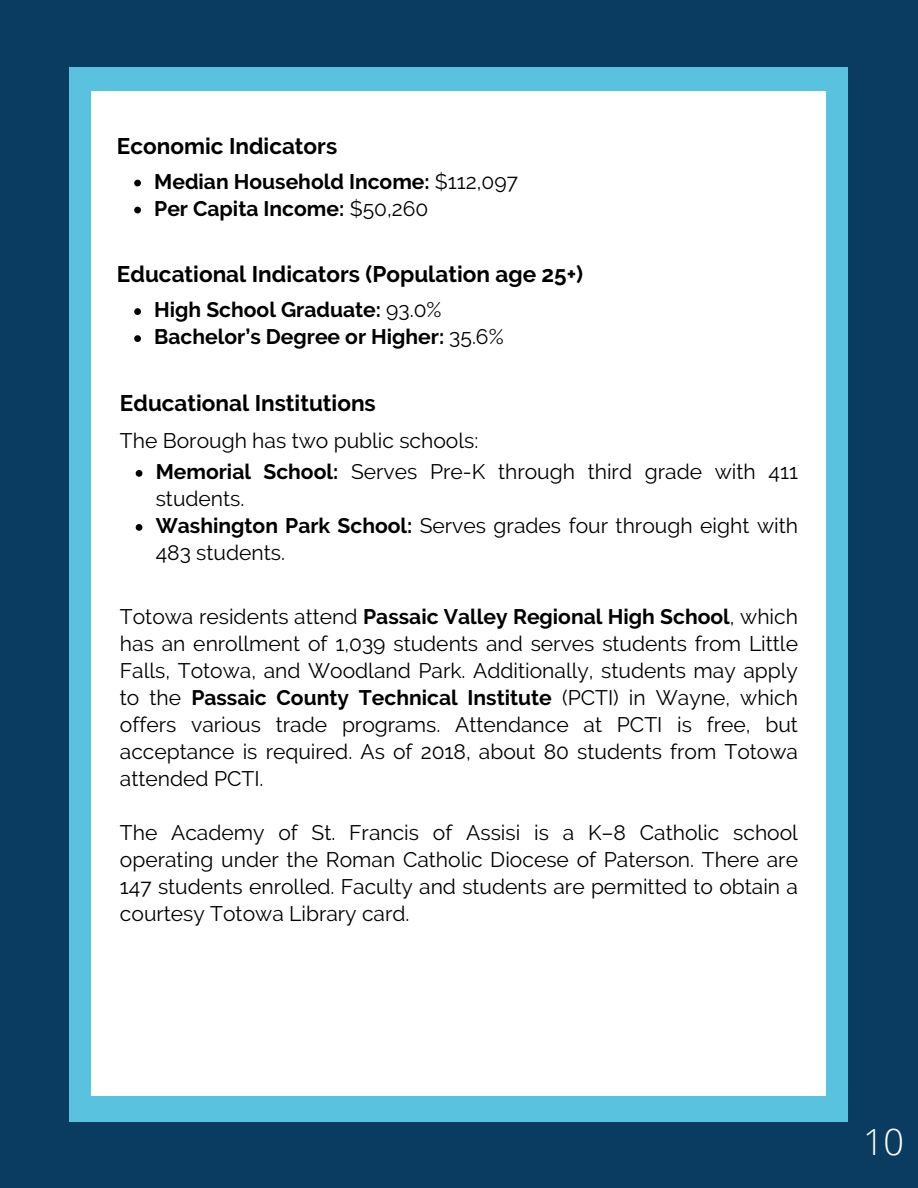
<style>
.page{position:relative;width:918px;height:1188px;background:#0a3c61}
.page>*{position:absolute;margin:0;border:0;box-sizing:border-box;transform-origin:0 0}
.t1{font:300 36px "Open Sans";color:#fff}
.t2{font:700 22.5px "Raleway";color:#000}
.t3{font:21px/27px "Raleway";color:#000}
.t4{font:700 21px "Raleway";color:#000}
.s1{font-weight:400}
.s2{font-weight:700}
</style>
<div class="page">
<div style="left:70px;top:67px;width:778px;height:1054px;background:#59c3df"></div>
<div style="left:92px;top:92px;width:734px;height:1004px;background:#fff"></div>
<svg style="left:136px;top:470px;width:6px;height:7px"></svg>
<svg style="left:136px;top:524px;width:6px;height:7px"></svg>
<svg style="left:134px;top:180px;width:7px;height:6px"></svg>
<svg style="left:134px;top:207px;width:7px;height:6px"></svg>
<svg style="left:134px;top:308px;width:7px;height:7px"></svg>
<svg style="left:134px;top:335px;width:7px;height:7px"></svg>
<p class="t2" style="left:117px;top:132px;width:222px">Economic Indicators</p>
<p class="t4" style="left:154px;top:169px;width:365px">Median Household Income: <span class="s1">$112,097</span></p>
<p class="t4" style="left:154px;top:196px;width:276px">Per Capita Income: <span class="s1">$50,260</span></p>
<p class="t2" style="left:117px;top:261px;width:468px">Educational Indicators (Population age 25+)</p>
<p class="t4" style="left:154px;top:297px;width:289px">High School Graduate: <span class="s1">93.0%</span></p>
<p class="t4" style="left:154px;top:324px;width:351px">Bachelor’s Degree or Higher: <span class="s1">35.6%</span></p>
<p class="t2" style="left:120px;top:390px;width:257px">Educational Institutions</p>
<p class="t3" style="left:120px;top:427px;width:360px">The Borough has two public schools:</p>
<h1 class="t3" style="left:156px;top:458px;width:644px"><span class="s2">Memorial School:</span> Serves Pre-K through third grade with 411 students.</h1>
<p class="t3" style="left:156px;top:512px;width:644px"><span class="s2">Washington Park School:</span> Serves grades four through eight with<br>483 students.</p>
<p class="t3" style="left:120px;top:603px;width:680px;text-align:justify">Totowa residents attend <span class="s2">Passaic Valley Regional High School</span>, which has an enrollment of 1,039 students and serves students from Little Falls, Totowa, and Woodland Park. Additionally, students may apply to the <span class="s2">Passaic County Technical Institute</span> (PCTI) in Wayne, which offers various trade programs. Attendance at PCTI is free, but acceptance is required. As of 2018, about 80 students from Totowa attended PCTI.</p>
<h1 class="t3" style="left:120px;top:819px;width:680px;text-align:justify">The Academy of St. Francis of Assisi is a K–8 Catholic school operating under the Roman Catholic Diocese of Paterson. There are 147 students enrolled. Faculty and students are permitted to obtain a courtesy Totowa Library card.</h1>
<h1 class="t1" style="left:863px;top:1116px;width:43px">10</h1>
</div>
